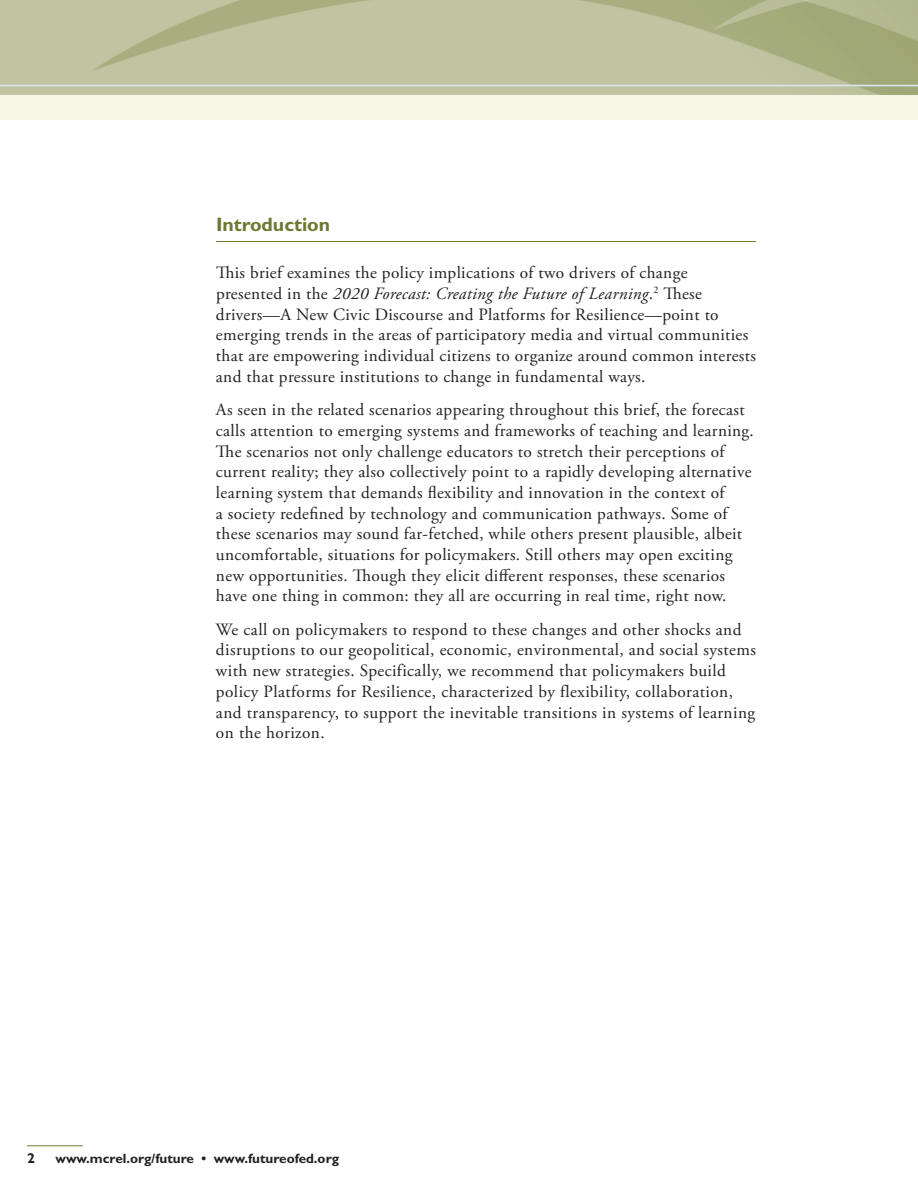
<style>
.page{position:relative;width:918px;height:1188px;background:#fff}
.page>*{position:absolute;margin:0;border:0;box-sizing:border-box;transform-origin:0 0}
.t1{font:700 19.5px "Gill Sans";color:#6f7832}
.t2{font:17.25px/20.7px "Adobe Garamond Pro";letter-spacing:.02em;color:#231f20}
.t3{font:700 14.25px "Gill Sans";color:#231f20}
.t4{font:700 13.5px "Gill Sans";color:#231f20}
.s1{font-style:italic}
</style>
<div class="page">
<hr style="left:27px;top:1145px;width:56px;height:1px;background:#6f7832">
<hr style="left:216px;top:241px;width:540px;height:1px;background:#6f7832">
<p class="t1" style="left:216px;top:213px;width:116px">Introduction</p>
<p class="t2" style="left:216px;top:263px;width:541px">This brief examines the policy implications of two drivers of change presented in the <span class="s1">2020 Forecast: Creating the Future of Learning</span>.<sup>2</sup> These drivers—A New Civic Discourse and Platforms for Resilience—point to emerging trends in the areas of participatory media and virtual communities that are empowering individual citizens to organize around common interests and that pressure institutions to change in fundamental ways.</p>
<p class="t2" style="left:216px;top:400px;width:539px">As seen in the related scenarios appearing throughout this brief, the forecast calls attention to emerging systems and frameworks of teaching and learning.<br>The scenarios not only challenge educators to stretch their perceptions of current reality; they also collectively point to a rapidly developing alternative learning system that demands flexibility and innovation in the context of<br>a society redefined by technology and communication pathways. Some of these scenarios may sound far-fetched, while others present plausible, albeit uncomfortable, situations for policymakers. Still others may open exciting new opportunities. Though they elicit different responses, these scenarios have one thing in common: they all are occurring in real time, right now.</p>
<p class="t2" style="left:216px;top:620px;width:541px">We call on policymakers to respond to these changes and other shocks and disruptions to our geopolitical, economic, environmental, and social systems with new strategies. Specifically, we recommend that policymakers build policy Platforms for Resilience, characterized by flexibility, collaboration, and transparency, to support the inevitable transitions in systems of learning on the horizon.</p>
<p class="t3" style="left:27px;top:1149px;width:9px">2</p>
<p class="t4" style="left:56px;top:1150px;width:285px">www.mcrel.org/future • www.futureofed.org</p>
</div>
